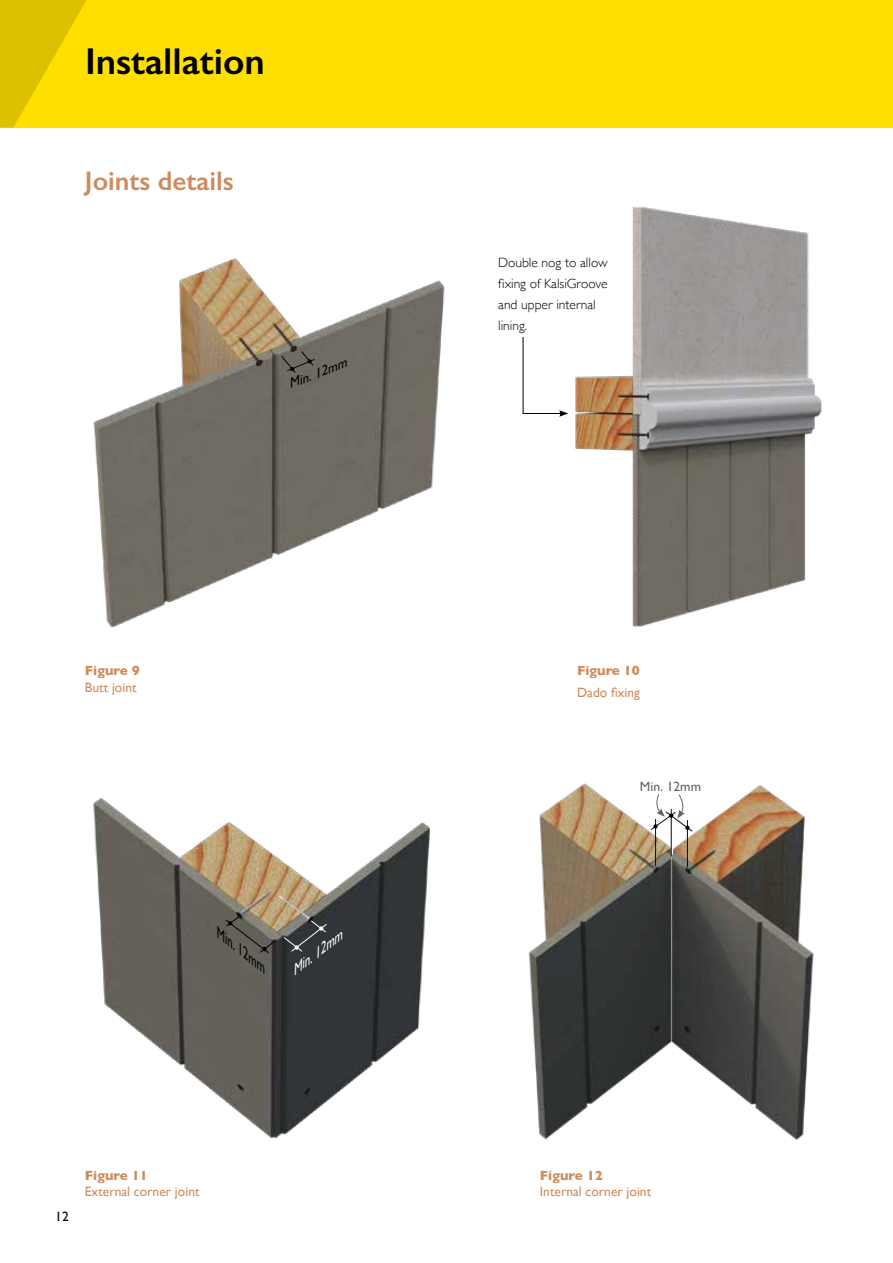
<style>
.page{position:relative;width:893px;height:1263px;background:#fff}
.page>*{position:absolute;margin:0;border:0;box-sizing:border-box;transform-origin:0 0}
.t1{font:600 37.5px "Gill Sans";color:#000}
.t2{font:600 27px "Gill Sans";color:#ce8c5d}
.t3{font:300 13.5px/21px "Gill Sans";color:#000}
.t4{font:13.5px "Gill Sans";color:#ce8c5d}
.t5{font:700 13.5px "Gill Sans";color:#ce8c5d}
.t6{font:italic 13.5px "Gill Sans";color:#000}
.t7{font:13.5px "Gill Sans";color:#636466}
.t8{font:italic 13.5px "Gill Sans";color:#fff}
.t9{font:13.5px "Gill Sans";color:#000}
</style>
<div class="page">
<img style="left:93px;top:258px;width:352px;height:370px">
<img style="left:528px;top:783px;width:286px;height:357px">
<img style="left:93px;top:798px;width:337px;height:340px">
<img style="left:522px;top:206px;width:300px;height:421px">
<div style="left:0;top:0;width:893px;height:128px;background:#ffdf00"></div>
<svg style="left:0;top:0;width:87px;height:128px"></svg>
<hr style="left:655px;top:819px;width:1px;height:47px;background:#070a16">
<hr style="left:687px;top:820px;width:1px;height:47px;background:#070a16">
<hr style="left:671px;top:809px;width:1px;height:47px;background:#070a16">
<svg style="left:651px;top:794px;width:42px;height:38px"></svg>
<svg style="left:283px;top:920px;width:44px;height:32px"></svg>
<svg style="left:226px;top:916px;width:50px;height:37px;background:#696559"></svg>
<svg style="left:281px;top:351px;width:34px;height:22px"></svg>
<svg style="left:523px;top:337px;width:45px;height:80px"></svg>
<h1 class="t1" style="left:85px;top:39px;width:181px">Installation</h1>
<h2 class="t2" style="left:85px;top:164px;width:150px">Joints details</h2>
<p class="t6" style="left:286px;top:377px;width:63px;rotate:-21deg">Min. 12mm</p>
<p class="t5" style="left:85px;top:660px;width:56px">Figure 9</p>
<p class="t4" style="left:85px;top:679px;width:53px">Butt joint</p>
<p class="t6" style="left:224px;top:927px;width:63px;rotate:38deg">Min. 12mm</p>
<p class="t8" style="left:286px;top:966px;width:63px;rotate:-37deg">Min. 12mm</p>
<p class="t9" style="left:55px;top:1209px;width:15px">12</p>
<p class="t5" style="left:85px;top:1164px;width:64px">Figure 11</p>
<p class="t4" style="left:85px;top:1183px;width:116px">External corner joint</p>
<p class="t3" style="left:498px;top:251px;width:111px">Double nog to allow fixing of KalsiGroove and upper internal lining.</p>
<p class="t5" style="left:577px;top:660px;width:64px">Figure 10</p>
<p class="t4" style="left:577px;top:684px;width:64px">Dado fixing</p>
<p class="t7" style="left:640px;top:778px;width:63px">Min. 12mm</p>
<p class="t5" style="left:540px;top:1164px;width:64px">Figure 12</p>
<p class="t4" style="left:540px;top:1183px;width:113px">Internal corner joint</p>
</div>
